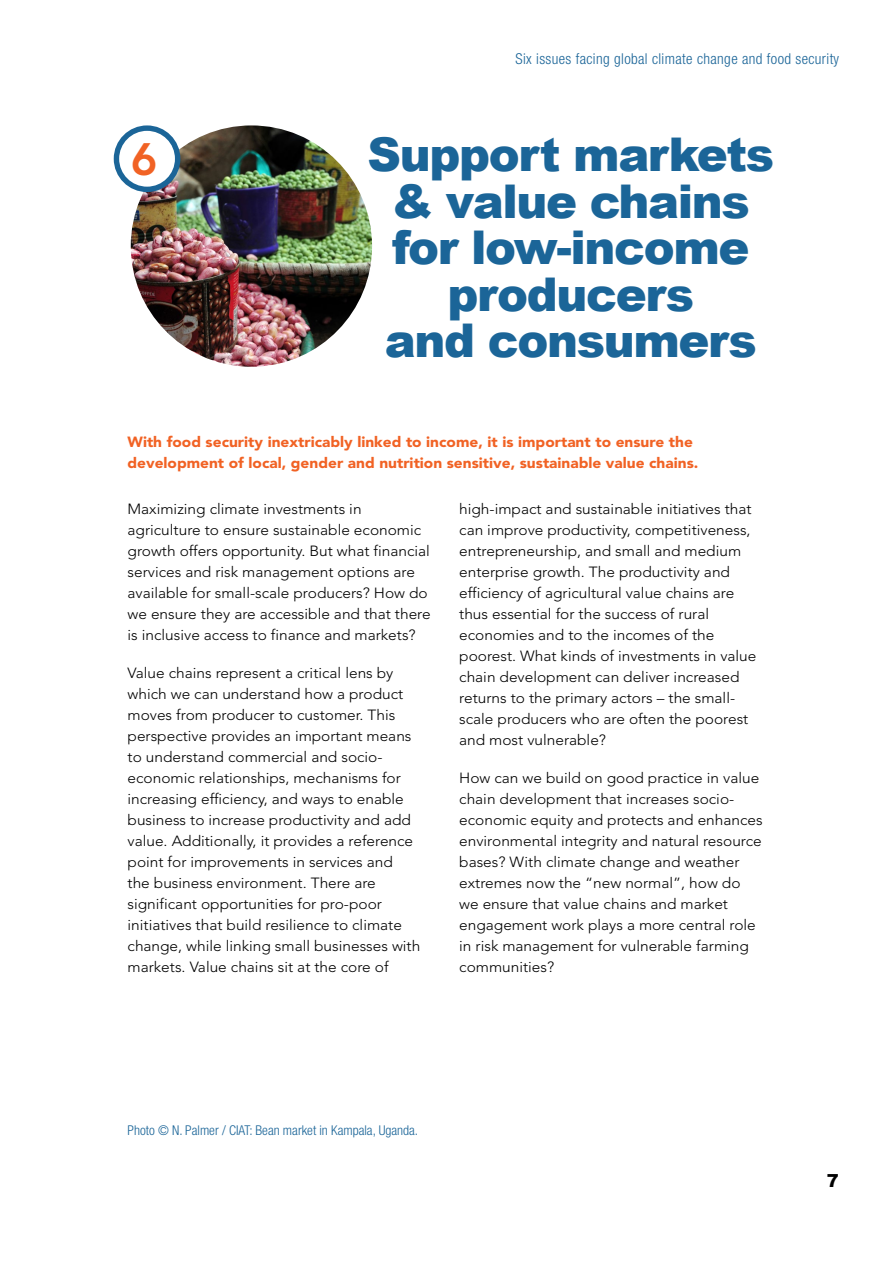
<style>
.page{position:relative;width:893px;height:1263px;background:#fff}
.page>*{position:absolute;margin:0;border:0;box-sizing:border-box;transform-origin:0 0}
.t1{font:900 46.5px/46.5px "Arial";letter-spacing:-.03em;color:#1b6598;text-align:center}
.t2{font:800 45px "Avenir LT Std";color:#f16224}
.t3{font:900 18px "Arial";color:#000}
.t4{font:300 condensed 15px "Helvetica Neue LT Pro";letter-spacing:.025em;color:#1b6598}
.t5{font:300 14.7px/21px "Avenir LT Std";color:#000;scale:1.05 1}
.t6{font:900 14.7px/21px "Avenir LT Std";color:#f16224;scale:1.05 1}
.t7{font:300 condensed 13.5px "Helvetica Neue LT Pro";color:#1b6598}
</style>
<div class="page">
<img style="left:131px;top:125px;width:241px;height:242px;border-radius:120px">
<div style="left:116px;top:128px;width:62px;height:61px;background:#fff;border-radius:50%"></div>
<div style="left:114px;top:125px;width:66px;height:67px;border:5px solid #1b6598;border-radius:50%"></div>
<h2 class="t2" style="left:131px;top:133px;width:28px">6</h2>
<p class="t4" style="left:516px;top:50px;width:325px">Six issues facing global climate change and food security</p>
<h1 class="t1" style="left:368px;top:130px;width:408px">Support markets &amp; value chains for low-income producers<br>and consumers</h1>
<p class="t6" style="left:128px;top:432px;width:545px">With food security inextricably linked to income, it is important to ensure the development of local, gender and nutrition sensitive, sustainable value chains.</p>
<p class="t5" style="left:128px;top:498px;width:290px">Maximizing climate investments in agriculture to ensure sustainable economic growth offers opportunity. But what financial services and risk management options are available for small-scale producers? How do we ensure they are accessible and that there is inclusive access to finance and markets?</p>
<p class="t5" style="left:128px;top:662px;width:280px">Value chains represent a critical lens by which we can understand how a product moves from producer to customer. This perspective provides an important means to understand commercial and socio&shy;economic relationships, mechanisms for increasing efficiency, and ways to enable business to increase productivity and add value. Additionally, it provides a reference point for improvements in services and<br>the business environment. There are significant opportunities for pro-poor initiatives that build resilience to climate change, while linking small businesses with markets. Value chains sit at the core of</p>
<p class="t5" style="left:459px;top:498px;width:284px">high-impact and sustainable initiatives that can improve productivity, competitiveness, entrepreneurship, and small and medium enterprise growth. The productivity and efficiency of agricultural value chains are thus essential for the success of rural economies and to the incomes of the poorest. What kinds of investments in value chain development can deliver increased returns to the primary actors – the small&shy;scale producers who are often the poorest and most vulnerable?</p>
<p class="t5" style="left:459px;top:767px;width:290px">How can we build on good practice in value chain development that increases socio&shy;economic equity and protects and enhances environmental integrity and natural resource bases? With climate change and weather extremes now the “new normal”, how do we ensure that value chains and market engagement work plays a more central role in risk management for vulnerable farming communities?</p>
<p class="t7" style="left:128px;top:1122px;width:292px">Photo © N. Palmer / CIAT: Bean market in Kampala, Uganda.</p>
<p class="t3" style="left:827px;top:1167px;width:14px">7</p>
</div>
